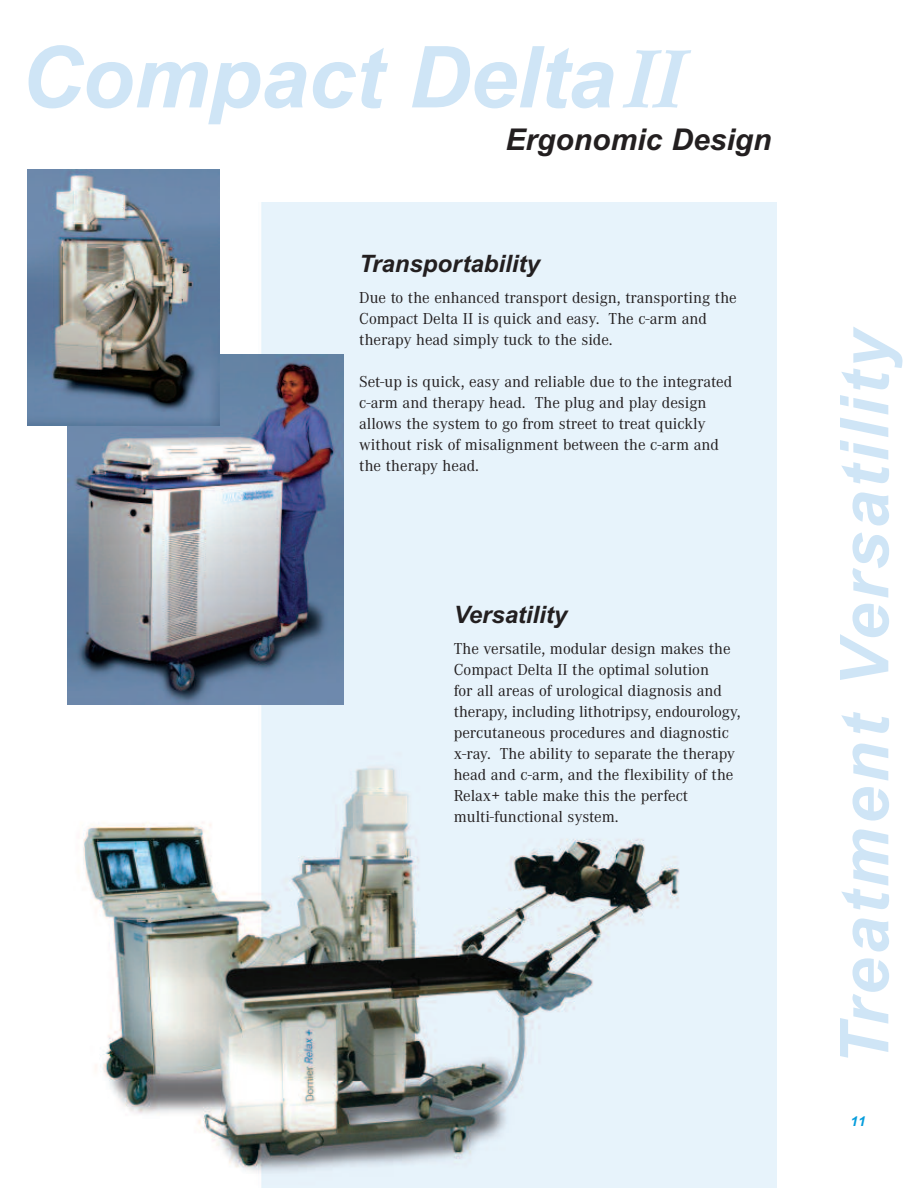
<style>
.page{position:relative;width:918px;height:1188px;background:#fff}
.page>*{position:absolute;margin:0;border:0;box-sizing:border-box;transform-origin:0 0}
.t1{font:italic 700 85.5px "Arial";letter-spacing:-.005em;color:#cfe5f6}
.t2{font:italic 700 67.5px "Arial";letter-spacing:.055em;color:#cfe5f6}
.t3{font:italic 700 30px "Arial";color:#231f20}
.t4{font:italic 700 24px "Arial";color:#231f20}
.t5{font:16.5px/21px "Corporate A";color:#231f20}
.t6{font:italic 700 13.5px "Arial";color:#069ddc}
.s1{font-family:"Corporate A"}
</style>
<div class="page">
<img style="left:27px;top:202px;width:749px;height:986px">
<img style="left:68px;top:355px;width:276px;height:350px">
<img style="left:27px;top:170px;width:192px;height:255px">
<h1 class="t1" style="left:20px;top:28px;width:666px">Compact Delta<span class="s1">II</span></h1>
<h3 class="t3" style="left:506px;top:122px;width:267px">Ergonomic Design</h3>
<h3 class="t4" style="left:359px;top:249px;width:182px">Transportability</h3>
<p class="t5" style="left:359px;top:287px;width:379px">Due to the enhanced transport design, transporting the<br>Compact Delta II is quick and easy. The c-arm and therapy head simply tuck to the side.</p>
<p class="t5" style="left:359px;top:371px;width:374px">Set-up is quick, easy and reliable due to the integrated c-arm and therapy head. The plug and play design allows the system to go from street to treat quickly without risk of misalignment between the c-arm and the therapy head.</p>
<h3 class="t4" style="left:454px;top:600px;width:115px">Versatility</h3>
<p class="t5" style="left:454px;top:638px;width:288px">The versatile, modular design makes the Compact Delta II the optimal solution<br>for all areas of urological diagnosis and therapy, including lithotripsy, endourology, percutaneous procedures and diagnostic x-ray. The ability to separate the therapy head and c-arm, and the flexibility of the Relax+ table make this the perfect multi-functional system.</p>
<h2 class="t2" style="left:826px;top:1066px;width:736px;rotate:-90deg">Treatment Versatility</h2>
<p class="t6" style="left:850px;top:1114px;width:17px">11</p>
</div>
